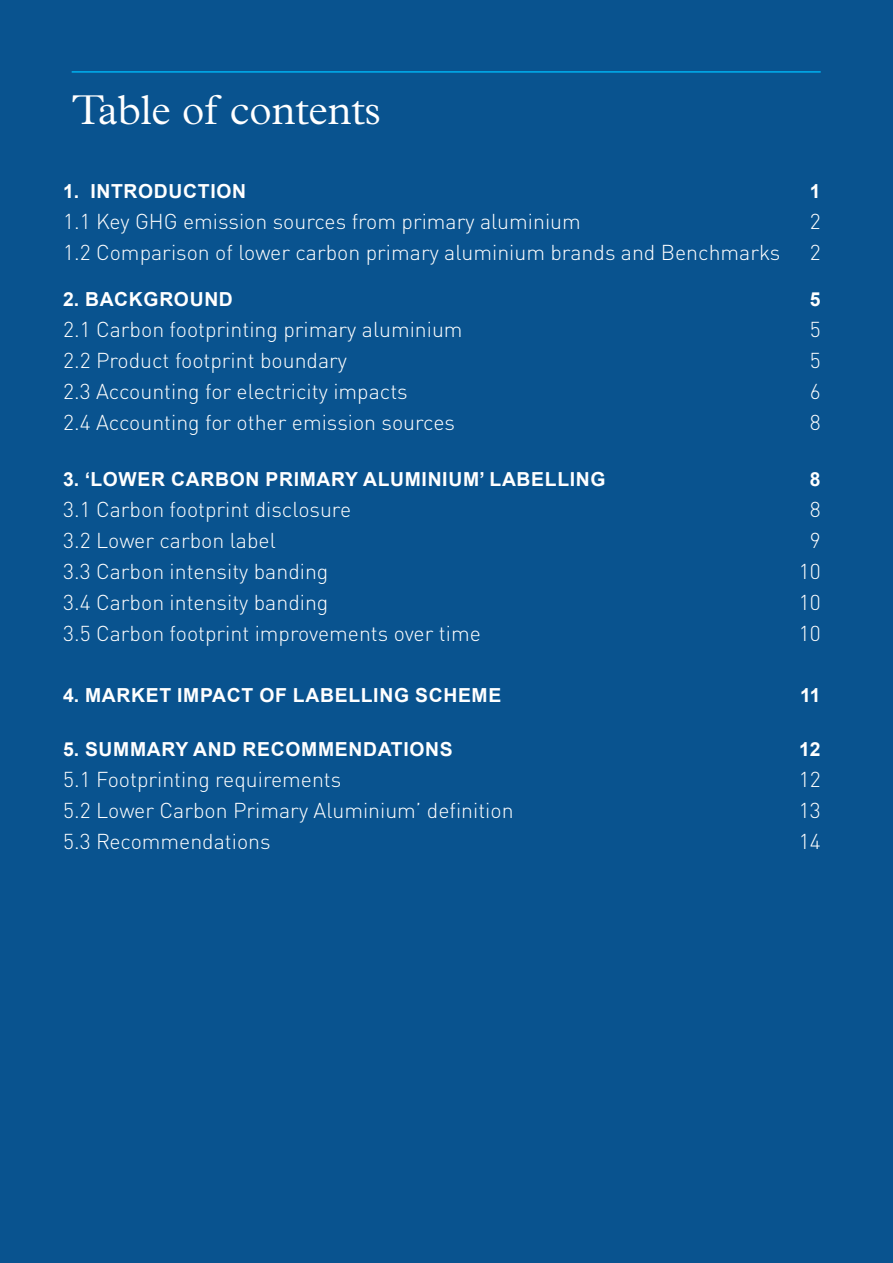
<style>
.page{position:relative;width:893px;height:1263px;background:#09538f}
.page>*{position:absolute;margin:0;border:0;box-sizing:border-box;transform-origin:0 0}
.t1{font:300 42px "Plantin MT Std";color:#fff}
.t2{font:300 21.3px/30.9px "DINOT";color:#fff}
.t3{font:700 19.35px "Arial";letter-spacing:.035em;color:#fff}
</style>
<div class="page">
<hr style="left:72px;top:71px;width:749px;height:2px;background:#00b0f0">
<h1 class="t1" style="left:72px;top:85px;width:311px">Table of contents</h1>
<p class="t3" style="left:63px;top:178px;width:184px">1. INTRODUCTION</p>
<p class="t2" style="left:63px;top:206px;width:718px">1.1 Key GHG emission sources from primary aluminium<br>1.2 Comparison of lower carbon primary aluminium brands and Benchmarks</p>
<p class="t3" style="left:63px;top:286px;width:171px">2. BACKGROUND</p>
<p class="t2" style="left:63px;top:314px;width:401px">2.1 Carbon footprinting primary aluminium 2.2 Product footprint boundary<br>2.3 Accounting for electricity impacts<br>2.4 Accounting for other emission sources</p>
<p class="t3" style="left:63px;top:466px;width:544px">3. ‘LOWER CARBON PRIMARY ALUMINIUM’ LABELLING</p>
<p class="t2" style="left:63px;top:494px;width:419px">3.1 Carbon footprint disclosure<br>3.2 Lower carbon label<br>3.3 Carbon intensity banding<br>3.4 Carbon intensity banding<br>3.5 Carbon footprint improvements over time</p>
<p class="t3" style="left:63px;top:682px;width:440px">4. MARKET IMPACT OF LABELLING SCHEME</p>
<p class="t3" style="left:63px;top:736px;width:391px">5. SUMMARY AND RECOMMENDATIONS</p>
<p class="t2" style="left:63px;top:764px;width:452px">5.1 Footprinting requirements<br>5.2 Lower Carbon Primary Aluminium’ definition<br>5.3 Recommendations</p>
<p class="t3" style="left:810px;top:178px;width:12px">1</p>
<p class="t2" style="left:810px;top:206px;width:12px">2<br>2</p>
<p class="t3" style="left:810px;top:286px;width:12px">5</p>
<p class="t2" style="left:810px;top:314px;width:12px;text-align:justify">5<br>5<br>6<br>8</p>
<p class="t3" style="left:810px;top:466px;width:12px">8</p>
<p class="t2" style="left:799px;top:494px;width:23px;text-align:center">8<br>9<br>10<br>10<br>10</p>
<p class="t3" style="left:800px;top:682px;width:22px">11</p>
<p class="t3" style="left:799px;top:736px;width:23px">12</p>
<p class="t2" style="left:799px;top:764px;width:23px;text-align:justify">12<br>13<br>14</p>
</div>
